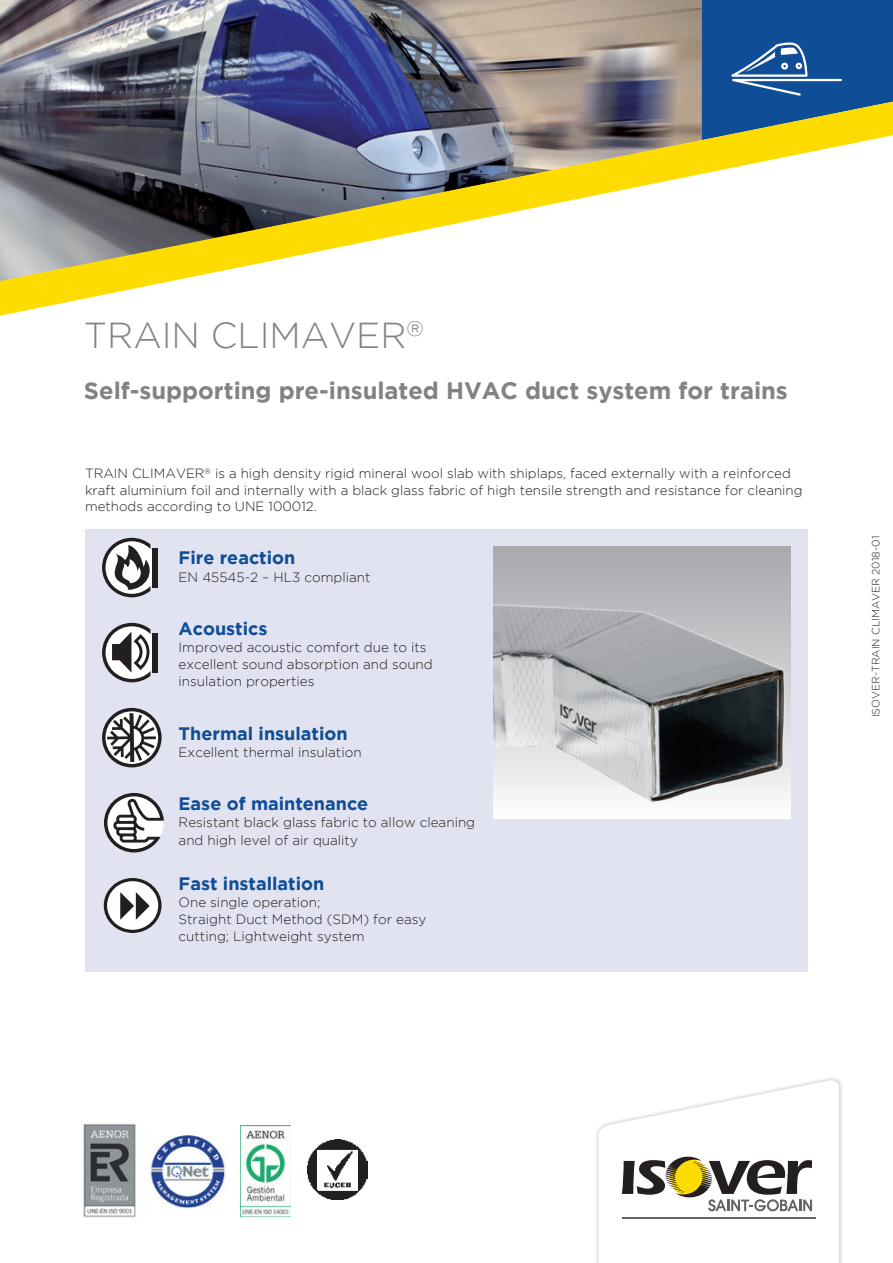
<style>
.page{position:relative;width:893px;height:1263px;background:#fff}
.page>*{position:absolute;margin:0;border:0;box-sizing:border-box;transform-origin:0 0}
.t1{font:300 36px "Gotham";color:#808285}
.t2{font:700 23.7px "Gotham";color:#808285}
.t3{font:700 18px "Gotham";color:#0f4d96}
.t4{font:300 13.5px/17.2px "Gotham";color:#231f20}
.t5{font:300 13.35px/16.5px "Gotham";color:#231f20}
.BU_Light_7pt{font:300 10.5px "Gotham";color:#231f20}
</style>
<div class="page">
<img style="left:0;top:0;width:425px;height:102px">
<svg style="left:425px;top:0;width:468px;height:102px;background:#707c8f"></svg>
<svg style="left:0;top:102px;width:893px;height:214px"></svg>
<div style="left:594px;top:1075px;width:250px;height:188px;background:#231f20;opacity:.3"></div>
<svg style="left:598px;top:1078px;width:241px;height:185px"></svg>
<hr style="left:622px;top:1217px;width:194px;height:2px;background:#636366">
<svg style="left:731px;top:43px;width:111px;height:53px;background:#396ca8"></svg>
<div style="left:85px;top:529px;width:723px;height:442px;background:#e1e3f0"></div>
<img style="left:493px;top:546px;width:298px;height:272px">
<svg style="left:102px;top:708px;width:60px;height:59px"></svg>
<svg style="left:106px;top:711px;width:52px;height:53px;background:#9c9b9c"></svg>
<svg style="left:102px;top:538px;width:51px;height:59px"></svg>
<div style="left:153px;top:548px;width:5px;height:40px;background:#231f20"></div>
<svg style="left:106px;top:626px;width:52px;height:53px"></svg>
<div style="left:153px;top:633px;width:5px;height:40px;background:#231f20"></div>
<svg style="left:102px;top:623px;width:48px;height:59px"></svg>
<svg style="left:104px;top:793px;width:60px;height:59px"></svg>
<svg style="left:104px;top:878px;width:58px;height:55px"></svg>
<img style="left:308px;top:1140px;width:59px;height:59px">
<img style="left:241px;top:1125px;width:50px;height:90px">
<img style="left:83px;top:1123px;width:53px;height:95px">
<img style="left:150px;top:1135px;width:75px;height:73px">
<p class="t1" style="left:84px;top:316px;width:341px">TRAIN CLIMAVER<sup>®</sup></p>
<p class="t2" style="left:84px;top:376px;width:705px">Self-supporting pre-insulated HVAC duct system for trains</p>
<p class="t5" style="left:85px;top:465px;width:719px">TRAIN CLIMAVER<sup>®</sup> is a high density rigid mineral wool slab with shiplaps, faced externally with a reinforced kraft aluminium foil and internally with a black glass fabric of high tensile strength and resistance for cleaning methods according to UNE 100012.</p>
<p class="t3" style="left:179px;top:547px;width:118px">Fire reaction</p>
<p class="t4" style="left:179px;top:568px;width:194px">EN 45545-2 – HL3 compliant</p>
<p class="t3" style="left:179px;top:618px;width:90px">Acoustics</p>
<p class="t4" style="left:179px;top:638px;width:250px">Improved acoustic comfort due to its</p>
<p class="t4" style="left:179px;top:655px;width:256px">excellent sound absorption and sound</p>
<p class="t4" style="left:179px;top:673px;width:137px">insulation properties</p>
<p class="t3" style="left:179px;top:723px;width:171px">Thermal insulation</p>
<p class="t4" style="left:179px;top:743px;width:185px">Excellent thermal insulation</p>
<p class="t3" style="left:179px;top:793px;width:191px">Ease of maintenance</p>
<p class="t4" style="left:179px;top:814px;width:298px">Resistant black glass fabric to allow cleaning and high level of air quality</p>
<p class="t3" style="left:179px;top:873px;width:147px">Fast installation</p>
<p class="t4" style="left:179px;top:893px;width:143px">One single operation;</p>
<p class="t4" style="left:179px;top:910px;width:249px">Straight Duct Method (SDM) for easy cutting; Lightweight system</p>
<p class="BU_Light_7pt" style="left:870px;top:717px;width:183px;rotate:-90deg">ISOVER-TRAIN CLIMAVER 2018-01</p>
</div>
